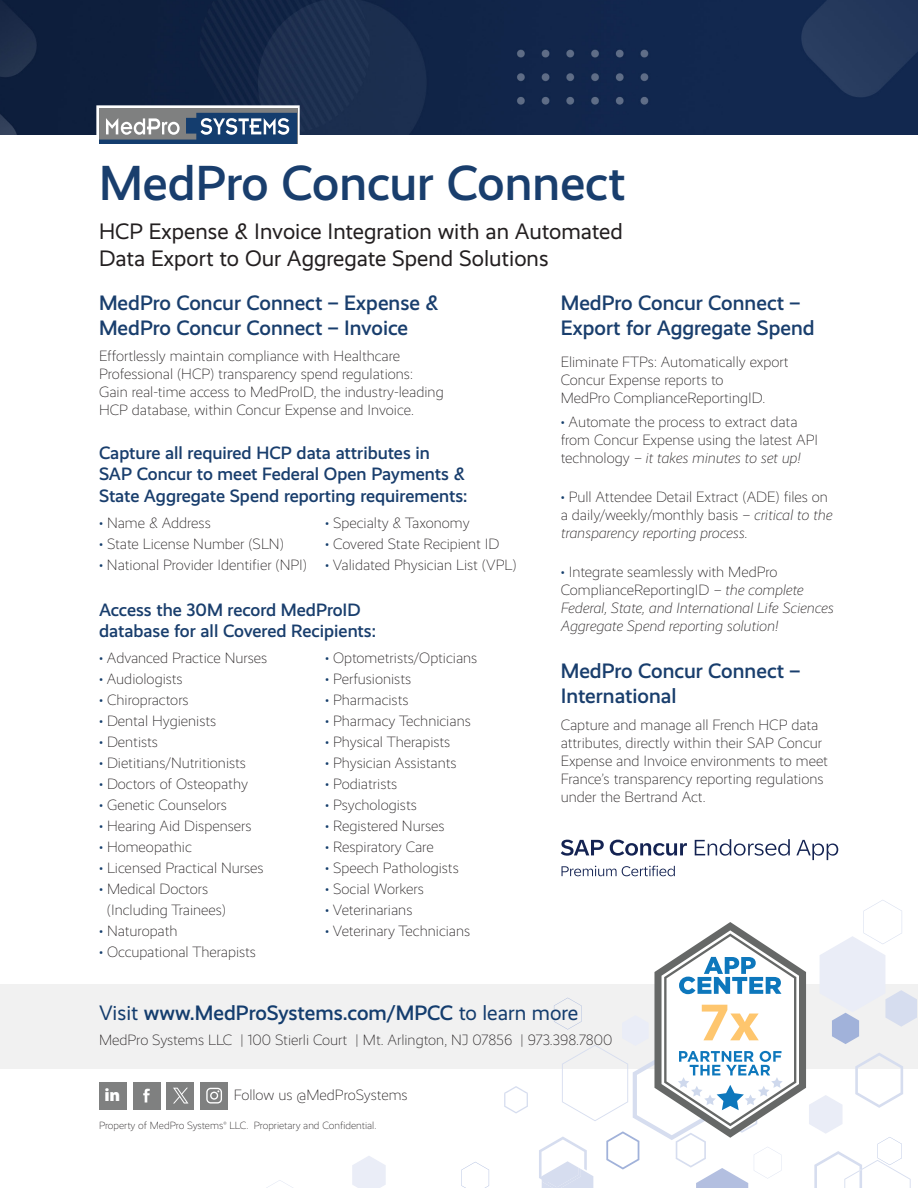
<style>
.page{position:relative;width:918px;height:1188px;background:#fff}
.page>*{position:absolute;margin:0;border:0;box-sizing:border-box;transform-origin:0 0}
.t1{font:500 49.5px "Realist";color:#193e6d}
.t2{font:22.5px/27px "Realist";color:#231f20}
.t3{font:500 21px/25.2px "Realist";color:#193e6d}
.t4{font:500 21px "Realist";color:#143d6e}
.t5{font:500 18px/21.6px "Realist";color:#193e6d}
.t6{font:900 18px "Myriad Pro";color:#fff}
.t7{font:300 15px/18px "Realist";color:#231f20}
.t8{font:italic 300 15px/18px "Realist";color:#231f20}
.t9{font:300 10.5px "Realist";color:#231f20}
.s1{color:#153e6c}
.s2{font-style:italic}
.s3{font-style:normal;color:#153e6c}
.s4{font-style:normal}
.s5{font-weight:400}
</style>
<div class="page">
<div style="left:0;top:984px;width:917px;height:84px;background:#ebebec"></div>
<img style="left:0;top:0;width:918px;height:135px">
<svg style="left:352px;top:1156px;width:34px;height:32px"></svg>
<svg style="left:266px;top:1180px;width:27px;height:8px"></svg>
<svg style="left:504px;top:1086px;width:24px;height:28px"></svg>
<svg style="left:461px;top:1162px;width:28px;height:26px"></svg>
<div style="left:96px;top:105px;width:204px;height:42px;border:8px solid #fff"></div>
<div style="left:133px;top:1082px;width:27px;height:27px;background:#7f8080"></div>
<svg style="left:143px;top:1089px;width:7px;height:14px"></svg>
<div style="left:200px;top:1082px;width:28px;height:27px;background:#7f8080"></div>
<div style="left:166px;top:1082px;width:28px;height:27px;background:#7f8080"></div>
<div style="left:99px;top:1082px;width:28px;height:27px;background:#7f8080"></div>
<svg style="left:173px;top:1088px;width:15px;height:16px"></svg>
<svg style="left:206px;top:1088px;width:16px;height:16px"></svg>
<div style="left:99px;top:108px;width:198px;height:35px;background:#7f8080"></div>
<svg style="left:99px;top:113px;width:198px;height:31px"></svg>
<svg style="left:561px;top:840px;width:43px;height:16px"></svg>
<svg style="left:610px;top:840px;width:77px;height:16px"></svg>
<svg style="left:695px;top:839px;width:95px;height:17px"></svg>
<svg style="left:796px;top:840px;width:42px;height:20px"></svg>
<svg style="left:562px;top:866px;width:113px;height:10px"></svg>
<svg style="left:539px;top:900px;width:378px;height:288px"></svg>
<p class="t1" style="left:99px;top:154px;width:528px">MedPro Concur Connect</p>
<p class="t2" style="left:99px;top:218px;width:525px">HCP Expense &amp; Invoice Integration with an Automated<br>Data Export to Our Aggregate Spend Solutions</p>
<p class="t3" style="left:561px;top:290px;width:255px">MedPro Concur Connect –<br>Export for Aggregate Spend</p>
<p class="t3" style="left:99px;top:290px;width:341px">MedPro Concur Connect – Expense &amp;</p>
<p class="t3" style="left:99px;top:315px;width:311px">MedPro Concur Connect – Invoice</p>
<p class="t7" style="left:99px;top:347px;width:346px">Effortlessly maintain compliance with Healthcare Professional (HCP) transparency spend regulations:<br>Gain real-time access to MedProID, the industry-leading HCP database, within Concur Expense and Invoice.</p>
<p class="t7" style="left:561px;top:353px;width:229px">Eliminate FTPs: Automatically export<br>Concur Expense reports to<br>MedPro ComplianceReportingID.</p>
<p class="t7" style="left:561px;top:413px;width:259px"><span class="s1">•</span> Automate the process to extract data from Concur Expense using the latest API technology <span class="s2">– it takes minutes to set up!</span></p>
<p class="t7" style="left:561px;top:488px;width:273px"><span class="s1">•</span> Pull Attendee Detail Extract (ADE) files on a daily/weekly/monthly basis <span class="s2">– critical to the transparency reporting process.</span></p>
<p class="t8" style="left:561px;top:563px;width:275px"><span class="s3">•</span> <span class="s4">Integrate seamlessly with MedPro ComplianceReportingID</span> – the complete Federal, State, and International Life Sciences Aggregate Spend reporting solution!</p>
<p class="t5" style="left:99px;top:442px;width:370px">Capture all required HCP data attributes in<br>SAP Concur to meet Federal Open Payments &amp;<br>State Aggregate Spend reporting requirements:</p>
<p class="t7" style="left:99px;top:514px;width:113px"><span class="s1">•</span> Name &amp; Address</p>
<p class="t7" style="left:99px;top:535px;width:186px"><span class="s1">•</span> State License Number (SLN)</p>
<p class="t7" style="left:99px;top:556px;width:210px"><span class="s1">•</span> National Provider Identifier (NPI)</p>
<p class="t7" style="left:325px;top:514px;width:146px"><span class="s1">•</span> Specialty &amp; Taxonomy</p>
<p class="t7" style="left:325px;top:535px;width:176px"><span class="s1">•</span> Covered State Recipient ID</p>
<p class="t7" style="left:325px;top:556px;width:193px"><span class="s1">•</span> Validated Physician List (VPL)</p>
<p class="t5" style="left:99px;top:599px;width:263px">Access the 30M record MedProID</p>
<p class="t5" style="left:99px;top:620px;width:279px">database for all Covered Recipients:</p>
<p class="t7" style="left:99px;top:649px;width:170px"><span class="s1">•</span> Advanced Practice Nurses</p>
<p class="t7" style="left:99px;top:670px;width:85px"><span class="s1">•</span> Audiologists</p>
<p class="t7" style="left:99px;top:691px;width:91px"><span class="s1">•</span> Chiropractors</p>
<p class="t7" style="left:99px;top:712px;width:119px"><span class="s1">•</span> Dental Hygienists</p>
<p class="t7" style="left:99px;top:733px;width:61px"><span class="s1">•</span> Dentists</p>
<p class="t7" style="left:99px;top:754px;width:149px"><span class="s1">•</span> Dietitians/Nutritionists</p>
<p class="t7" style="left:99px;top:775px;width:150px"><span class="s1">•</span> Doctors of Osteopathy</p>
<p class="t7" style="left:99px;top:796px;width:129px"><span class="s1">•</span> Genetic Counselors</p>
<p class="t7" style="left:99px;top:817px;width:154px"><span class="s1">•</span> Hearing Aid Dispensers</p>
<p class="t7" style="left:99px;top:838px;width:94px"><span class="s1">•</span> Homeopathic</p>
<p class="t7" style="left:99px;top:859px;width:166px"><span class="s1">•</span> Licensed Practical Nurses</p>
<p class="t7" style="left:107px;top:879px;width:121px;line-height:21px;text-indent:-8px"><span class="s1">•</span> Medical Doctors (Including Trainees)</p>
<p class="t7" style="left:99px;top:922px;width:80px"><span class="s1">•</span> Naturopath</p>
<p class="t7" style="left:99px;top:943px;width:159px"><span class="s1">•</span> Occupational Therapists</p>
<p class="t7" style="left:325px;top:649px;width:154px"><span class="s1">•</span> Optometrists/Opticians</p>
<p class="t7" style="left:325px;top:670px;width:88px"><span class="s1">•</span> Perfusionists</p>
<p class="t7" style="left:325px;top:691px;width:85px"><span class="s1">•</span> Pharmacists</p>
<p class="t7" style="left:325px;top:712px;width:147px"><span class="s1">•</span> Pharmacy Technicians</p>
<p class="t7" style="left:325px;top:733px;width:127px"><span class="s1">•</span> Physical Therapists</p>
<p class="t7" style="left:325px;top:754px;width:133px"><span class="s1">•</span> Physician Assistants</p>
<p class="t7" style="left:325px;top:775px;width:74px"><span class="s1">•</span> Podiatrists</p>
<p class="t7" style="left:325px;top:796px;width:93px"><span class="s1">•</span> Psychologists</p>
<p class="t7" style="left:325px;top:817px;width:121px"><span class="s1">•</span> Registered Nurses</p>
<p class="t7" style="left:325px;top:838px;width:110px"><span class="s1">•</span> Respiratory Care</p>
<p class="t7" style="left:325px;top:859px;width:135px"><span class="s1">•</span> Speech Pathologists</p>
<p class="t7" style="left:325px;top:880px;width:100px"><span class="s1">•</span> Social Workers</p>
<p class="t7" style="left:325px;top:901px;width:89px"><span class="s1">•</span> Veterinarians</p>
<p class="t7" style="left:325px;top:922px;width:147px"><span class="s1">•</span> Veterinary Technicians</p>
<p class="t3" style="left:561px;top:658px;width:242px">MedPro Concur Connect –<br>International</p>
<p class="t7" style="left:561px;top:716px;width:269px">Capture and manage all French HCP data attributes, directly within their SAP Concur Expense and Invoice environments to meet France’s transparency reporting regulations under the Bertrand Act.</p>
<h3 class="t4" style="left:99px;top:1001px;width:481px"><span class="s5">Visit</span> www.MedProSystems.com/MPCC <span class="s5">to learn more</span></h3>
<p class="t7" style="left:99px;top:1031px;width:515px">MedPro Systems LLC | 100 Stierli Court | Mt. Arlington, NJ 07856 | 973.398.7800</p>
<p class="t6" style="left:104px;top:1083px;width:18px">in</p>
<p class="t7" style="left:234px;top:1086px;width:176px">Follow us @MedProSystems</p>
<p class="t9" style="left:99px;top:1120px;width:279px">Property of MedPro Systems<sup>®</sup> LLC. Proprietary and Confidential.</p>
</div>
